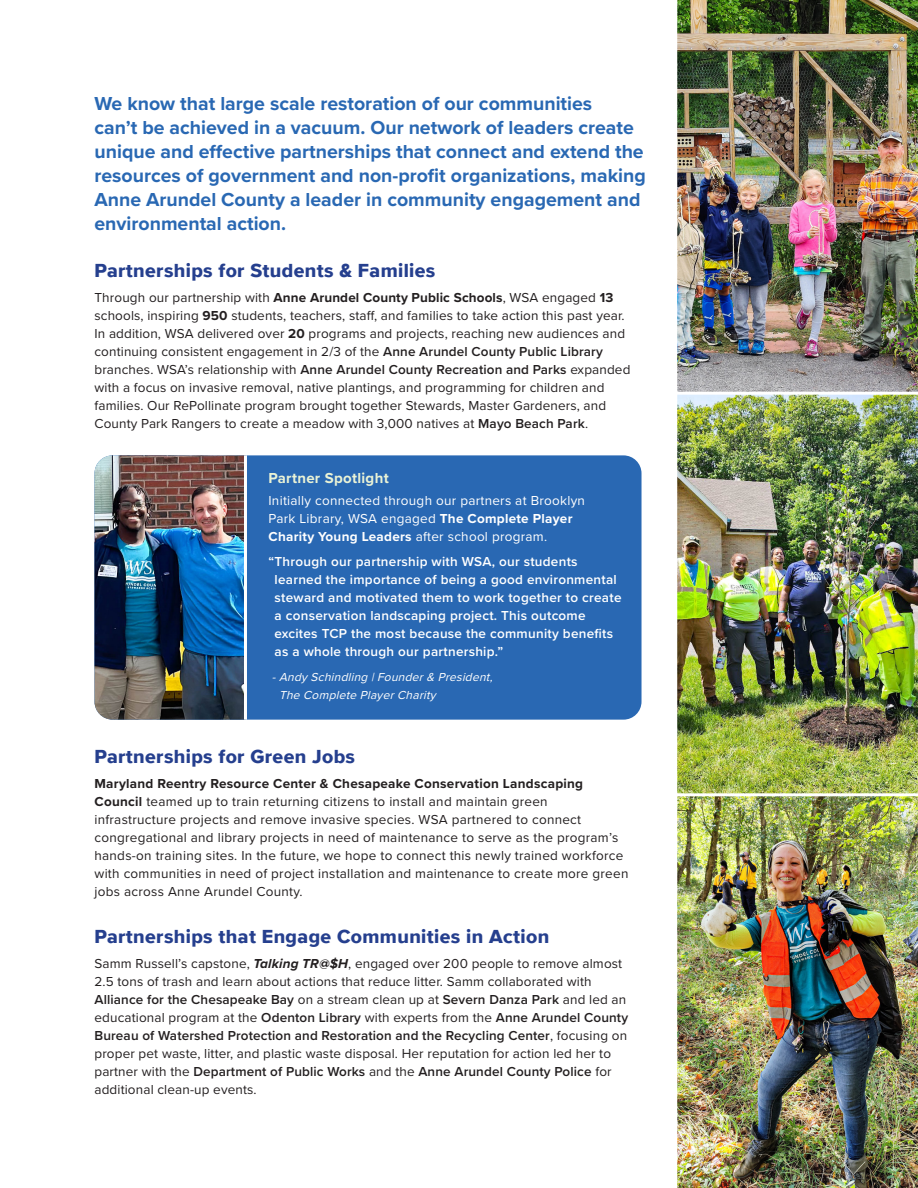
<style>
.page{position:relative;width:918px;height:1188px;background:#fff}
.page>*{position:absolute;margin:0;border:0;box-sizing:border-box;transform-origin:0 0}
.PAGE_4_5_CALLOUT_BODY{font:700 19.5px/24px "Proxima Nova";color:#2968b3}
.PAGE_4_5_H2{font:19.5px "Proxima Nova Extrabld";letter-spacing:.02em;color:#253f8e}
.PAGE_4_5_BODY{font:700 15px "Proxima Nova";letter-spacing:.02em;color:#eaf3d6}
.Basic_Body_9{font:13.5px/18px "Proxima Nova";letter-spacing:.01em;color:#231f20}
.PAGE_4_5_BODY-2{font:13.5px/18px "Proxima Nova";letter-spacing:.02em;color:#231f20}
.PAGE_4_5_BODY-3{font:600 13.5px/18px "Proxima Nova";letter-spacing:.02em;color:#fff}
.PAGE_4_5_BODY-4{font:13.5px/18px "Proxima Nova";letter-spacing:.02em;color:#fff}
.PAGE_4_5_BODY-5{font:italic 12px/18px "Proxima Nova";color:#fff}
.s1{font-weight:700}
.s2{font-weight:600}
.s3{font-weight:700;font-style:italic}
</style>
<div class="page">
<img style="left:677px;top:395px;width:241px;height:398px">
<img style="left:677px;top:0;width:241px;height:395px">
<img style="left:677px;top:793px;width:241px;height:395px">
<div style="left:94px;top:455px;width:548px;height:265px;background:#2968b3;border-radius:18px"></div>
<img style="left:94px;top:455px;width:153px;height:265px">
<p class="PAGE_4_5_CALLOUT_BODY" style="left:94px;top:91px;width:553px">We know that large scale restoration of our communities<br>can’t be achieved in a vacuum. Our network of leaders create unique and effective partnerships that connect and extend the resources of government and non-profit organizations, making Anne Arundel County a leader in community engagement and environmental action.</p>
<p class="PAGE_4_5_H2" style="left:94px;top:256px;width:342px">Partnerships for Students &amp; Families</p>
<p class="Basic_Body_9" style="left:94px;top:288px;width:537px">Through our partnership with <span class="s1">Anne Arundel County Public Schools</span>, WSA engaged <span class="s1">13 </span>schools, inspiring <span class="s1">950</span> students, teachers, staff, and families to take action this past year.<br>In addition, WSA delivered over <span class="s1">20</span> programs and projects, reaching new audiences and continuing consistent engagement in 2/3 of the <span class="s2">Anne Arundel County Public Library </span>branches. WSA’s relationship with <span class="s2">Anne Arundel County Recreation and Parks</span> expanded with a focus on invasive removal, native plantings, and programming for children and families. Our RePollinate program brought together Stewards, Master Gardeners, and County Park Rangers to create a meadow with 3,000 natives at <span class="s2">Mayo Beach Park</span>.</p>
<p class="PAGE_4_5_BODY" style="left:268px;top:467px;width:122px">Partner Spotlight</p>
<p class="PAGE_4_5_BODY-4" style="left:268px;top:491px;width:318px">Initially connected through our partners at Brooklyn<br>Park Library, WSA engaged <span class="s1">The Complete Player<br>Charity Young Leaders</span> after school program.</p>
<p class="PAGE_4_5_BODY-3" style="left:275px;top:552px;width:348px;text-indent:-6px">“Through our partnership with WSA, our students learned the importance of being a good environmental steward and motivated them to work together to create a conservation landscaping project. This outcome excites TCP the most because the community benefits as a whole through our partnership.”</p>
<p class="PAGE_4_5_BODY-5" style="left:279px;top:667px;width:219px;text-indent:-7px">-AndySchindling |Founder&amp; President,<br>The Complete PlayerCharity</p>
<p class="PAGE_4_5_H2" style="left:94px;top:742px;width:262px">Partnerships for Green Jobs</p>
<p class="PAGE_4_5_BODY-2" style="left:94px;top:774px;width:535px"><span class="s1">Maryland Reentry Resource Center &amp; Chesapeake Conservation Landscaping Council</span> teamed up to train returning citizens to install and maintain green infrastructure projects and remove invasive species. WSA partnered to connect congregational and library projects in need of maintenance to serve as the program’s hands-on training sites. In the future, we hope to connect this newly trained workforce with communities in need of project installation and maintenance to create more green jobs across Anne Arundel County.</p>
<p class="PAGE_4_5_H2" style="left:94px;top:922px;width:456px">Partnerships that Engage Communities in Action</p>
<p class="Basic_Body_9" style="left:94px;top:954px;width:535px">Samm Russell’s capstone, <span class="s3">Talking TR@$H</span>, engaged over 200 people to remove almost 2.5 tons of trash and learn about actions that reduce litter. Samm collaborated with <span class="s2">Alliance for the Chesapeake Bay</span> on a stream clean up at <span class="s2">Severn Danza Park</span> and led an educational program at the <span class="s2">Odenton Library</span> with experts from the <span class="s2">Anne Arundel County Bureau of Watershed Protection and Restoration and the Recycling Center</span>, focusing on proper pet waste, litter, and plastic waste disposal. Her reputation for action led her to partner with the <span class="s2">Department of Public Works</span> and the <span class="s2">Anne Arundel County Police</span> for additional clean-up events.</p>
</div>
